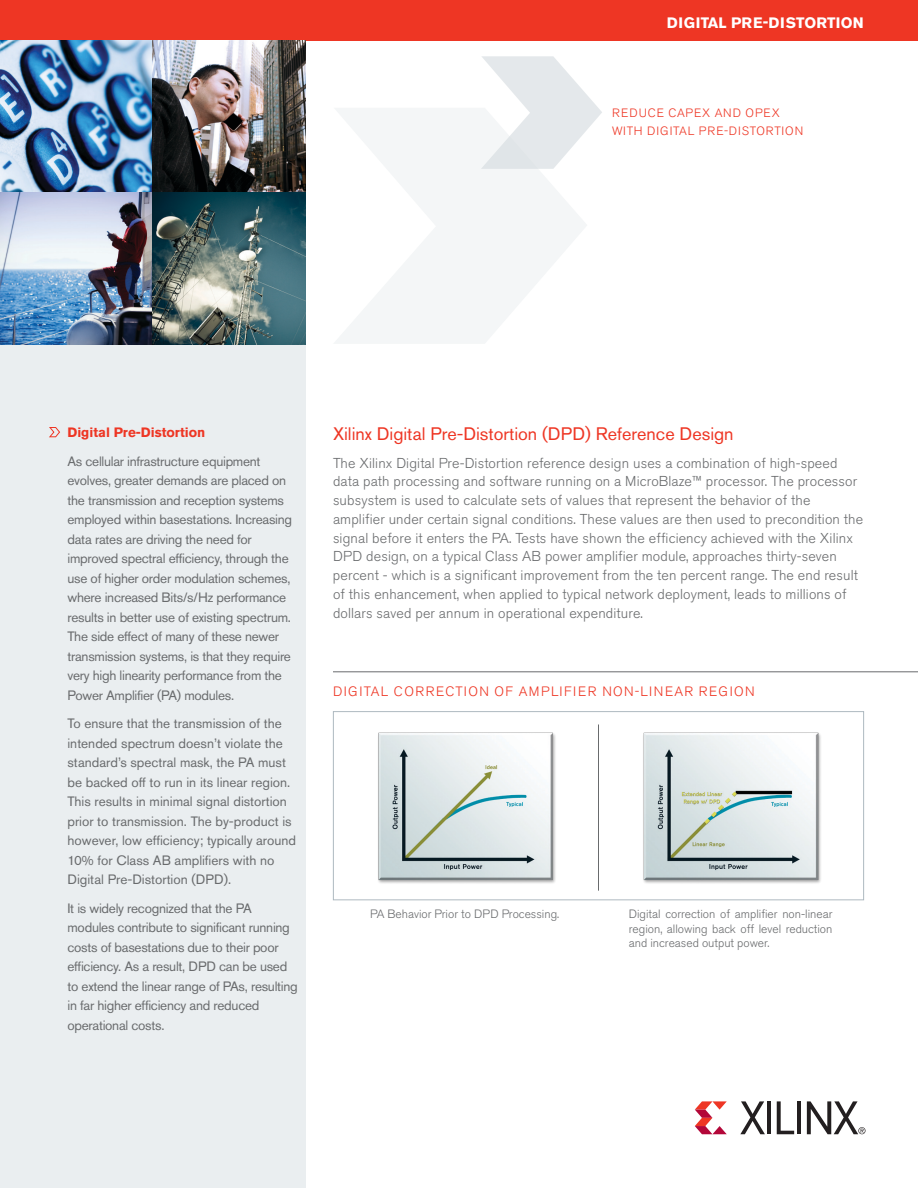
<style>
.page{position:relative;width:918px;height:1188px;background:#fff}
.page>*{position:absolute;margin:0;border:0;box-sizing:border-box;transform-origin:0 0}
.t1{font:18px "Akzidenz Grotesk Pro";color:#ee3624}
.t2{font:700 15px "Akzidenz Grotesk Pro";letter-spacing:.01em;color:#fff}
.t3{font:300 14.25px/18.8px "Akzidenz Grotesk Pro";letter-spacing:.01em;color:#696b6d}
.t4{font:13.5px/19.5px "Akzidenz Grotesk Pro";letter-spacing:-.02em;color:#696b6d}
.t5{font:13.5px/19.5px "Akzidenz Grotesk Pro";color:#696b6d}
.t6{font:300 13.5px "Akzidenz Grotesk Pro";letter-spacing:.105em;color:#ee3624}
.t7{font:700 13.5px "Akzidenz Grotesk Pro";color:#ee3624}
.t8{font:300 12px/14.4px "Akzidenz Grotesk Pro";color:#696b6d;text-align:justify}
.t9{font:300 12px/18px "Akzidenz Grotesk Pro";letter-spacing:.08em;color:#ee3624}
</style>
<div class="page">
<div style="left:0;top:0;width:306px;height:1188px;background:#eaeef0"></div>
<div style="left:0;top:0;width:918px;height:40px;background:#ee3624"></div>
<img style="left:0;top:40px;width:306px;height:304px">
<svg style="left:335px;top:108px;width:252px;height:235px;fill:#f4f6f7"></svg>
<svg style="left:481px;top:56px;width:121px;height:113px"></svg>
<svg style="left:695px;top:1101px;width:32px;height:33px"></svg>
<svg style="left:740px;top:1101px;width:25px;height:33px"></svg>
<hr style="left:767px;top:1101px;width:4px;height:33px;background:#231f20">
<svg style="left:777px;top:1101px;width:17px;height:33px"></svg>
<hr style="left:797px;top:1101px;width:4px;height:33px;background:#231f20">
<svg style="left:807px;top:1101px;width:59px;height:33px"></svg>
<img style="left:378px;top:732px;width:443px;height:152px">
<div style="left:333px;top:711px;width:531px;height:189px;border:1px solid #aeb9c0"></div>
<hr style="left:598px;top:724px;width:1px;height:167px;background:#696b6d">
<hr style="left:333px;top:671px;width:585px;height:1px;background:#696b6d">
<svg style="left:49px;top:427px;width:11px;height:11px"></svg>
<p class="t2" style="left:667px;top:13px;width:199px">Digital Pre-Distortion</p>
<p class="t9" style="left:612px;top:104px;width:193px">reduce CapEx and OpEX with Digital Pre-Disto rtio n</p>
<p class="t7" style="left:68px;top:424px;width:139px">Digital Pre-Distortion</p>
<p class="t4" style="left:68px;top:451px;width:226px">As cellular infrastructure equipment evolves, greater demands are placed on the transmission and reception systems employed within basestations. Increasing data rates are driving the need for improved spectral efficiency, through the use of higher order modulation schemes, where increased Bits/s/Hz performance results in better use of existing spectrum.<br>The side effect of many of these newer transmission systems, is that they require very high linearity performance from the Power Amplifier (PA) modules.</p>
<p class="t5" style="left:68px;top:714px;width:230px">To ensure that the transmission of the intended spectrum doesn’t violate the standard’s spectral mask, the PA must be backed off to run in its linear region.<br>This results in minimal signal distortion prior to transmission. The by-product is however, low efficiency; typically around 10% for Class AB amplifiers with no Digital Pre-Distortion (DPD).</p>
<p class="t4" style="left:68px;top:898px;width:232px">It is widely recognized that the PA modules contribute to significant running costs of basestations due to their poor efficiency. As a result, DPD can be used to extend the linear range of PAs, resulting in far higher efficiency and reduced operational costs.</p>
<h1 class="t1" style="left:333px;top:422px;width:402px">Xilinx Digital Pre-Distortion (DPD) Reference Design</h1>
<p class="t3" style="left:333px;top:453px;width:532px">The Xilinx Digital Pre-Distortion reference design uses a combination of high-speed data path processing and software running on a MicroBlaze™ processor. The processor subsystem is used to calculate sets of values that represent the behavior of the amplifier under certain signal conditions. These values are then used to precondition the signal before it enters the PA. Tests have shown the efficiency achieved with the Xilinx DPD</p>
<p class="t3" style="left:333px;top:547px;width:527px;text-indent:33px">design, on a typical Class AB power amplifier module, approaches thirty-seven percent - which is a significant improvement from the ten percent range. The end result of this enhancement, when applied to typical network deployment, leads to millions of dollars saved per annum in operational expenditure.</p>
<p class="t6" style="left:333px;top:683px;width:423px">Digital Correction of Am plifier Non-Linear Region</p>
<p class="t8" style="left:370px;top:907px;width:113px">PA Behavior Prior to DPD</p>
<p class="t8" style="left:502px;top:907px;width:59px">Processing.</p>
<p class="t8" style="left:629px;top:907px;width:205px">Digital correction of amplifier non-linear region, allowing back off level reduction and increased output power.</p>
</div>
